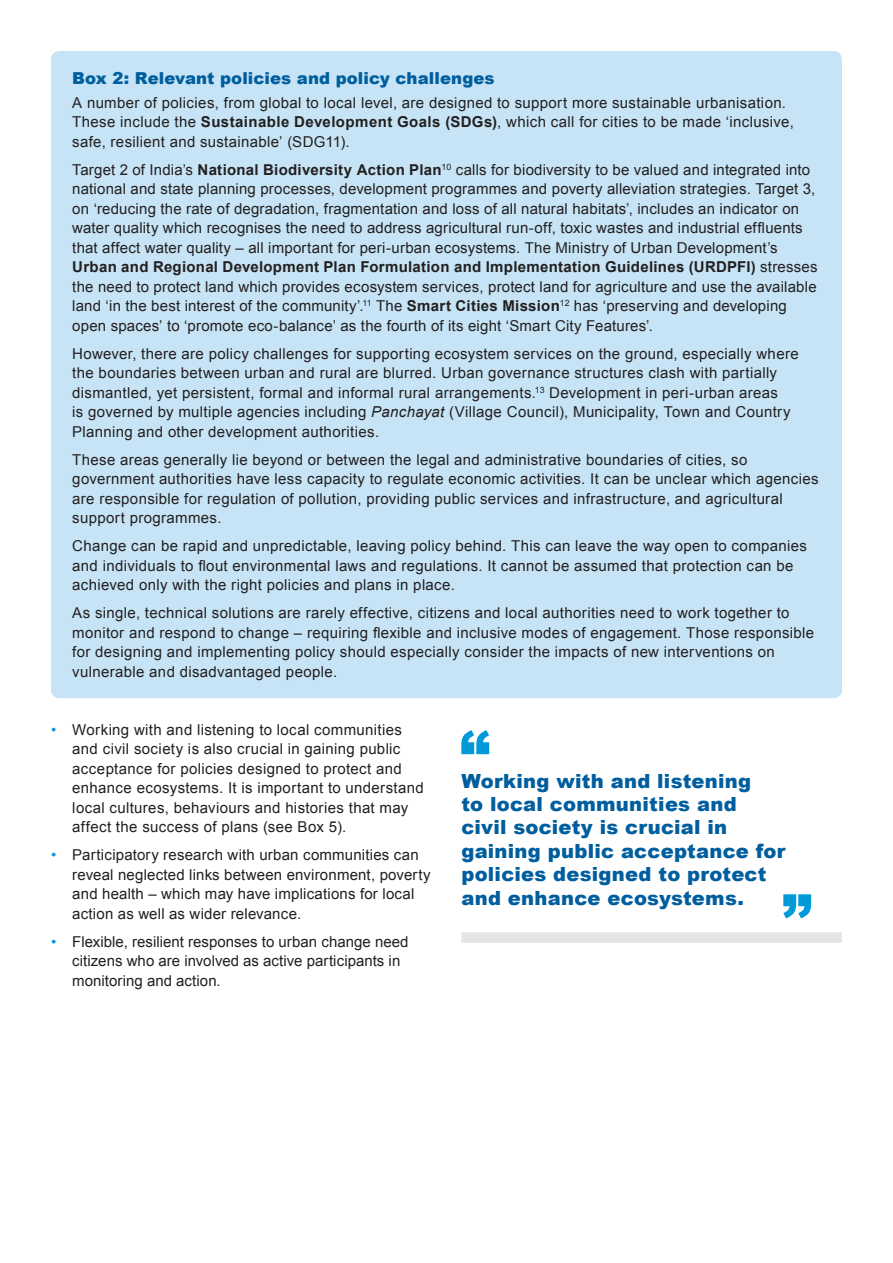
<style>
.page{position:relative;width:893px;height:1263px;background:#fff}
.page>*{position:absolute;margin:0;border:0;box-sizing:border-box;transform-origin:0 0}
.QUOTE{font:900 19.5px/23.4px "Arial";letter-spacing:.015em;color:#005e9e}
.BOX_HEADING{font:900 16.5px "Arial";letter-spacing:.005em;color:#005e9e}
.BODY_TEXT{font:15px/19.5px "Arial";letter-spacing:.02em;color:#231f20}
.BODY_TEXT-2{font:15px/19.5px "Arial";color:#231f20}
.s1{font-weight:700}
.s2{font-style:italic}
.s3{color:#009ada}
</style>
<div class="page">
<div style="left:51px;top:51px;width:791px;height:647px;background:#c6e4f5;border-radius:9px"></div>
<svg style="left:461px;top:730px;width:28px;height:24px"></svg>
<div style="left:461px;top:932px;width:381px;height:11px;background:#e7e5e3"></div>
<svg style="left:783px;top:894px;width:28px;height:24px"></svg>
<p class="BOX_HEADING" style="left:72px;top:66px;width:424px">Box 2: Relevant policies and policy challenges</p>
<p class="BODY_TEXT" style="left:72px;top:93px;width:723px">A number of policies, from global to local level, are designed to support more sustainable urbanisation.<br>These include the <span class="s1">Sustainable Development Goals (SDGs)</span>, which call for cities to be made ‘inclusive, safe, resilient and sustainable’ (SDG11).</p>
<p class="BODY_TEXT" style="left:72px;top:160px;width:747px">Target 2 of India’s <span class="s1">National Biodiversity Action Plan</span><sup>10</sup> calls for biodiversity to be valued and integrated into national and state planning processes, development programmes and poverty alleviation strategies. Target 3, on ‘reducing the rate of degradation, fragmentation and loss of all natural habitats’, includes an indicator on water quality which recognises the need to address agricultural run-off, toxic wastes and industrial effluents that affect water quality – all important for peri-urban ecosystems. The Ministry of Urban Development’s <span class="s1">Urban and Regional Development Plan Formulation and Implementation Guidelines (URDPFI)</span> stresses the need to protect land which provides ecosystem services, protect land for agriculture and use the available land ‘in the best interest of the community’.<sup>11</sup> The <span class="s1">Smart Cities Mission</span><sup>12</sup> has ‘preserving and developing open spaces’ to ‘promote eco-balance’ as the fourth of its eight ‘Smart City Features’.</p>
<p class="BODY_TEXT" style="left:72px;top:344px;width:728px">However, there are policy challenges for supporting ecosystem services on the ground, especially where the boundaries between urban and rural are blurred. Urban governance structures clash with partially dismantled, yet persistent, formal and informal rural arrangements.<sup>13</sup> Development in peri-urban areas<br>is governed by multiple agencies including <span class="s2">Panchayat</span> (Village Council), Municipality, Town and Country Planning and other development authorities.</p>
<p class="BODY_TEXT" style="left:72px;top:450px;width:748px">These areas generally lie beyond or between the legal and administrative boundaries of cities, so government authorities have less capacity to regulate economic activities. It can be unclear which agencies are responsible for regulation of pollution, providing public services and infrastructure, and agricultural support programmes.</p>
<p class="BODY_TEXT" style="left:72px;top:537px;width:736px">Change can be rapid and unpredictable, leaving policy behind. This can leave the way open to companies and individuals to flout environmental laws and regulations. It cannot be assumed that protection can be achieved only with the right policies and plans in place.</p>
<p class="BODY_TEXT" style="left:72px;top:604px;width:743px">As single, technical solutions are rarely effective, citizens and local authorities need to work together to monitor and respond to change – requiring flexible and inclusive modes of engagement. Those responsible for designing and implementing policy should especially consider the impacts of new interventions on vulnerable and disadvantaged people.</p>
<p class="BODY_TEXT" style="left:72px;top:720px;width:353px;text-indent:-21px"><span class="s3">•</span> Working with and listening to local communities and civil society is also crucial in gaining public acceptance for policies designed to protect and enhance ecosystems. It is important to understand local cultures, behaviours and histories that may affect the success of plans (see Box 5).</p>
<p class="BODY_TEXT" style="left:72px;top:845px;width:360px;text-indent:-21px"><span class="s3">•</span> Participatory research with urban communities can reveal neglected links between environment, poverty and health – which may have implications for local action as well as wider relevance.</p>
<p class="BODY_TEXT-2" style="left:72px;top:932px;width:338px;text-indent:-21px"><span class="s3">•</span> Flexible, resilient responses to urban change need citizens who are involved as active participants in monitoring and action.</p>
<p class="QUOTE" style="left:461px;top:768px;width:326px">Working with and listening<br>to local communities and civil society is crucial in gaining public acceptance for policies designed to protect and enhance ecosystems.</p>
</div>
